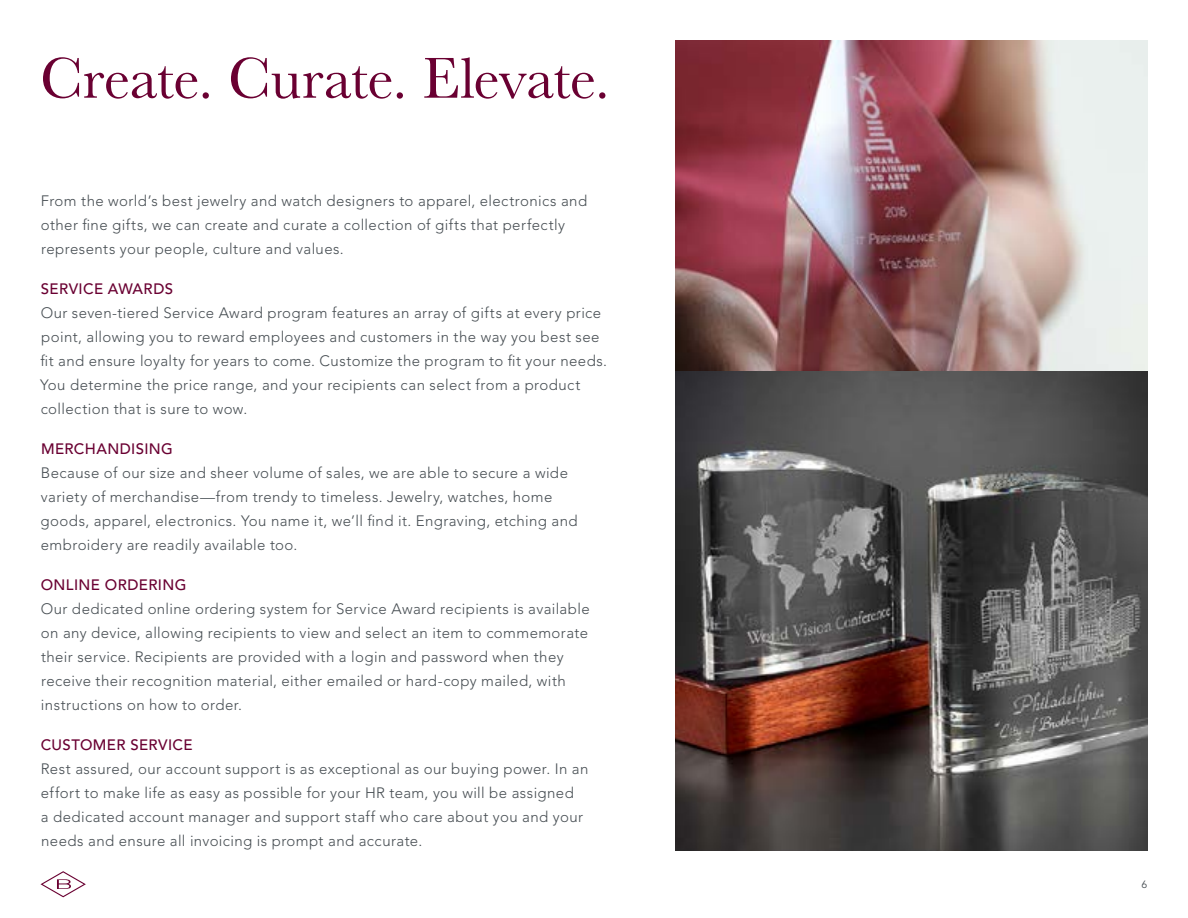
<style>
.page{position:relative;width:1188px;height:918px;background:#fff}
.page>*{position:absolute;margin:0;border:0;box-sizing:border-box;transform-origin:0 0}
.t1{font:60px "Baskerville MT Std";letter-spacing:-.01em;color:#6a0032}
.t2{font:300 15px/24px "Avenir LT Std";letter-spacing:.025em;color:#464d52}
.t3{font:500 15px "Avenir LT Std";letter-spacing:.025em;color:#6a0032}
.t4{font:10.5px "Avenir LT Std";color:#464d52}
</style>
<div class="page">
<svg style="left:40px;top:871px;width:46px;height:26px"></svg>
<img style="left:675px;top:40px;width:473px;height:810px">
<h1 class="t1" style="left:40px;top:44px;width:571px">Create. Curate. Elevate.</h1>
<p class="t2" style="left:41px;top:189px;width:548px">From the world’s best jewelry and watch designers to apparel, electronics and other fine gifts, we can create and curate a collection of gifts that perfectly represents your people, culture and values.</p>
<p class="t3" style="left:41px;top:280px;width:134px">SERVICE AWARDS</p>
<p class="t2" style="left:40px;top:301px;width:569px">Our seven-tiered Service Award program features an array of gifts at every price point, allowing you to reward employees and customers in the way you best see fit and ensure loyalty for years to come. Customize the program to fit your needs.<br>You determine the price range, and your recipients can select from a product collection that is sure to wow.</p>
<p class="t3" style="left:41px;top:440px;width:133px">MERCHANDISING</p>
<p class="t2" style="left:41px;top:461px;width:539px">Because of our size and sheer volume of sales, we are able to secure a wide variety of merchandise—from trendy to timeless. Jewelry, watches, home goods, apparel, electronics. You name it, we’ll find it. Engraving, etching and embroidery are readily available too.</p>
<p class="t3" style="left:41px;top:576px;width:147px">ONLINE ORDERING</p>
<p class="t2" style="left:41px;top:597px;width:550px">Our dedicated online ordering system for Service Award recipients is available on any device, allowing recipients to view and select an item to commemorate their service. Recipients are provided with a login and password when they receive their recognition material, either emailed or hard-copy mailed, with instructions on how to order.</p>
<p class="t3" style="left:41px;top:736px;width:153px">CUSTOMER SERVICE</p>
<p class="t2" style="left:41px;top:757px;width:549px">Rest assured, our account support is as exceptional as our buying power. In an effort to make life as easy as possible for your HR team, you will be assigned<br>a dedicated account manager and support staff who care about you and your needs and ensure all invoicing is prompt and accurate.</p>
<p class="t4" style="left:1142px;top:878px;width:7px">6</p>
</div>
